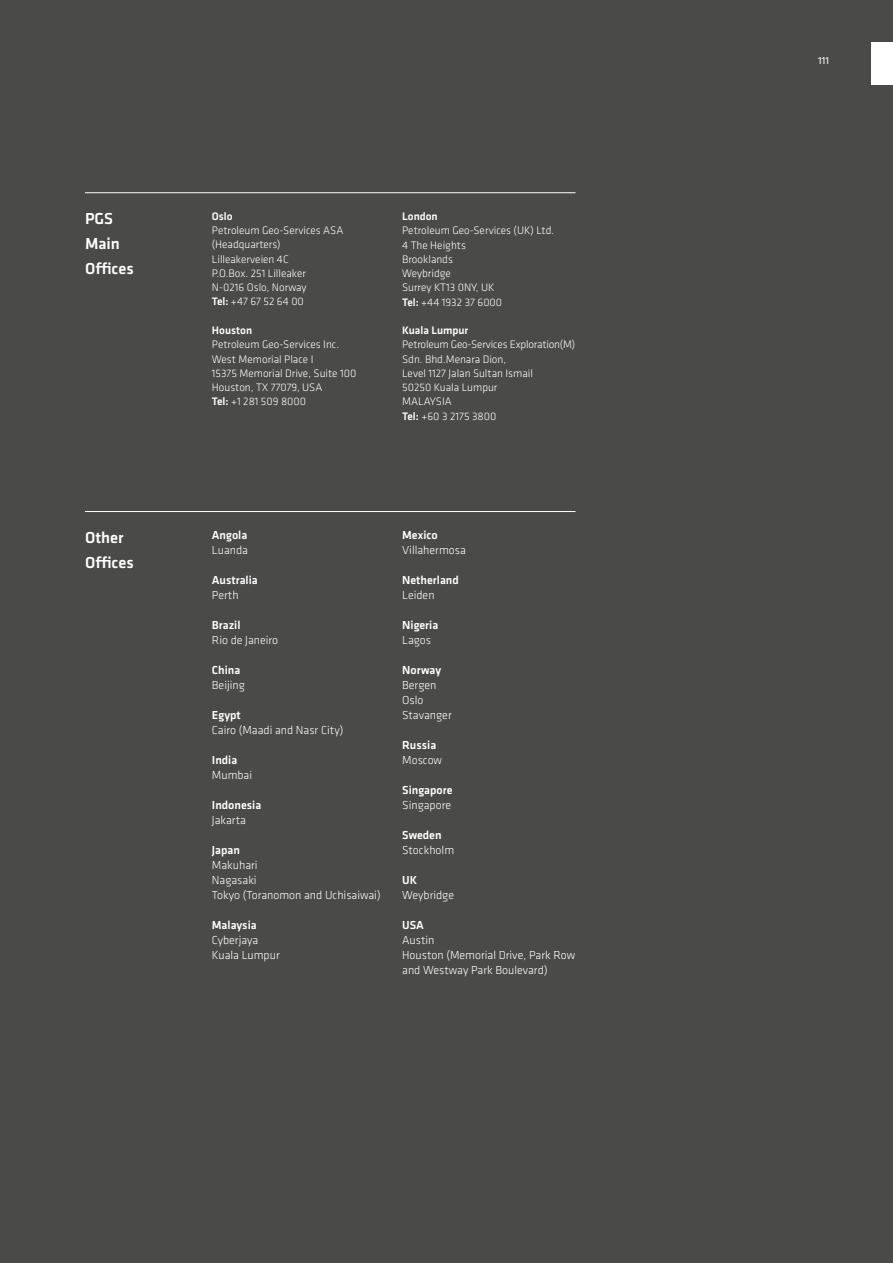
<style>
.page{position:relative;width:893px;height:1263px;background:#4a4a49}
.page>*{position:absolute;margin:0;border:0;box-sizing:border-box;transform-origin:0 0}
.t1{font:500 16.5px/25px "Klavika";color:#fff}
.t2{font:300 12px/15px "Klavika";color:#fff}
.t3{font:500 12px "Klavika";color:#fff}
.t4{font:300 11.25px/14.2px "Klavika";color:#fff}
.t5{font:500 11.25px "Klavika";color:#fff}
.t6{font:10.5px "Klavika";color:#fff}
.s1{font-weight:500}
</style>
<div class="page">
<hr style="left:85px;top:192px;width:490px;height:1px;background:#fff">
<hr style="left:85px;top:511px;width:490px;height:1px;background:#fff">
<div style="left:872px;top:43px;width:21px;height:42px;background:#fff"></div>
<h1 class="t1" style="left:85px;top:206px;width:50px">PGS<br>Main<br>Offices</h1>
<h1 class="t1" style="left:85px;top:525px;width:50px">Other<br>Offices</h1>
<p class="t5" style="left:212px;top:210px;width:22px">Oslo</p>
<p class="t4" style="left:212px;top:224px;width:133px">Petroleum Geo-Services ASA (Headquarters)<br>Lilleakerveien 4C<br>P.O.Box. 251 Lilleaker<br>N-0216 Oslo, Norway<br><span class="s1">Tel:</span> +47 67 52 64 00</p>
<p class="t5" style="left:212px;top:324px;width:42px">Houston</p>
<p class="t4" style="left:212px;top:338px;width:146px">Petroleum Geo-Services Inc.<br>West Memorial Place I<br>15375 Memorial Drive, Suite 100<br>Houston, TX 77079, USA<br><span class="s1">Tel:</span> +1 281 509 8000</p>
<p class="t5" style="left:402px;top:210px;width:37px">London</p>
<p class="t4" style="left:402px;top:224px;width:154px">Petroleum Geo-Services (UK) Ltd.<br>4 The Heights<br>Brooklands<br>Weybridge<br>Surrey KT13 0NY, UK<br><span class="s1">Tel:</span> +44 1932 37 6000</p>
<p class="t5" style="left:402px;top:324px;width:68px">Kuala Lumpur</p>
<p class="t4" style="left:402px;top:338px;width:175px">Petroleum Geo-Services Exploration(M)<br>Sdn. Bhd.Menara Dion,<br>Level 1127 Jalan Sultan Ismail<br>50250 Kuala Lumpur<br>MALAYSIA<br><span class="s1">Tel:</span> +60 3 2175 3800</p>
<p class="t3" style="left:212px;top:528px;width:37px">Angola</p>
<p class="t2" style="left:212px;top:543px;width:38px">Luanda</p>
<p class="t3" style="left:212px;top:573px;width:47px">Australia</p>
<p class="t2" style="left:212px;top:588px;width:28px">Perth</p>
<p class="t3" style="left:212px;top:618px;width:30px">Brazil</p>
<p class="t2" style="left:212px;top:633px;width:68px">Rio de Janeiro</p>
<p class="t3" style="left:212px;top:663px;width:30px">China</p>
<p class="t2" style="left:212px;top:678px;width:35px">Beijing</p>
<p class="t3" style="left:212px;top:708px;width:30px">Egypt</p>
<p class="t2" style="left:212px;top:723px;width:133px">Cairo (Maadi and Nasr City)</p>
<p class="t3" style="left:212px;top:753px;width:27px">India</p>
<p class="t2" style="left:212px;top:768px;width:42px">Mumbai</p>
<p class="t3" style="left:212px;top:798px;width:51px">Indonesia</p>
<p class="t2" style="left:212px;top:813px;width:36px">Jakarta</p>
<p class="t3" style="left:212px;top:843px;width:29px">Japan</p>
<p class="t2" style="left:212px;top:858px;width:170px">Makuhari<br>Nagasaki<br>Tokyo (Toranomon and Uchisaiwai)</p>
<p class="t3" style="left:212px;top:918px;width:46px">Malaysia</p>
<p class="t2" style="left:212px;top:933px;width:69px">Cyberjaya<br>Kuala Lumpur</p>
<p class="t3" style="left:402px;top:528px;width:37px">Mexico</p>
<p class="t2" style="left:402px;top:543px;width:65px">Villahermosa</p>
<p class="t3" style="left:402px;top:573px;width:58px">Netherland</p>
<p class="t2" style="left:402px;top:588px;width:34px">Leiden</p>
<p class="t3" style="left:402px;top:618px;width:38px">Nigeria</p>
<p class="t2" style="left:402px;top:633px;width:30px">Lagos</p>
<p class="t3" style="left:402px;top:663px;width:40px">Norway</p>
<p class="t2" style="left:402px;top:678px;width:51px">Bergen<br>Oslo<br>Stavanger</p>
<p class="t3" style="left:402px;top:738px;width:36px">Russia</p>
<p class="t2" style="left:402px;top:753px;width:41px">Moscow</p>
<p class="t3" style="left:402px;top:783px;width:52px">Singapore</p>
<p class="t2" style="left:402px;top:798px;width:51px">Singapore</p>
<p class="t3" style="left:402px;top:828px;width:41px">Sweden</p>
<p class="t2" style="left:402px;top:843px;width:53px">Stockholm</p>
<p class="t3" style="left:402px;top:873px;width:16px">UK</p>
<p class="t2" style="left:402px;top:888px;width:53px">Weybridge</p>
<p class="t3" style="left:402px;top:918px;width:23px">USA</p>
<p class="t2" style="left:402px;top:933px;width:174px">Austin<br>Houston (Memorial Drive, Park Row and Westway Park Boulevard)</p>
<p class="t6" style="left:818px;top:55px;width:13px">111</p>
</div>
